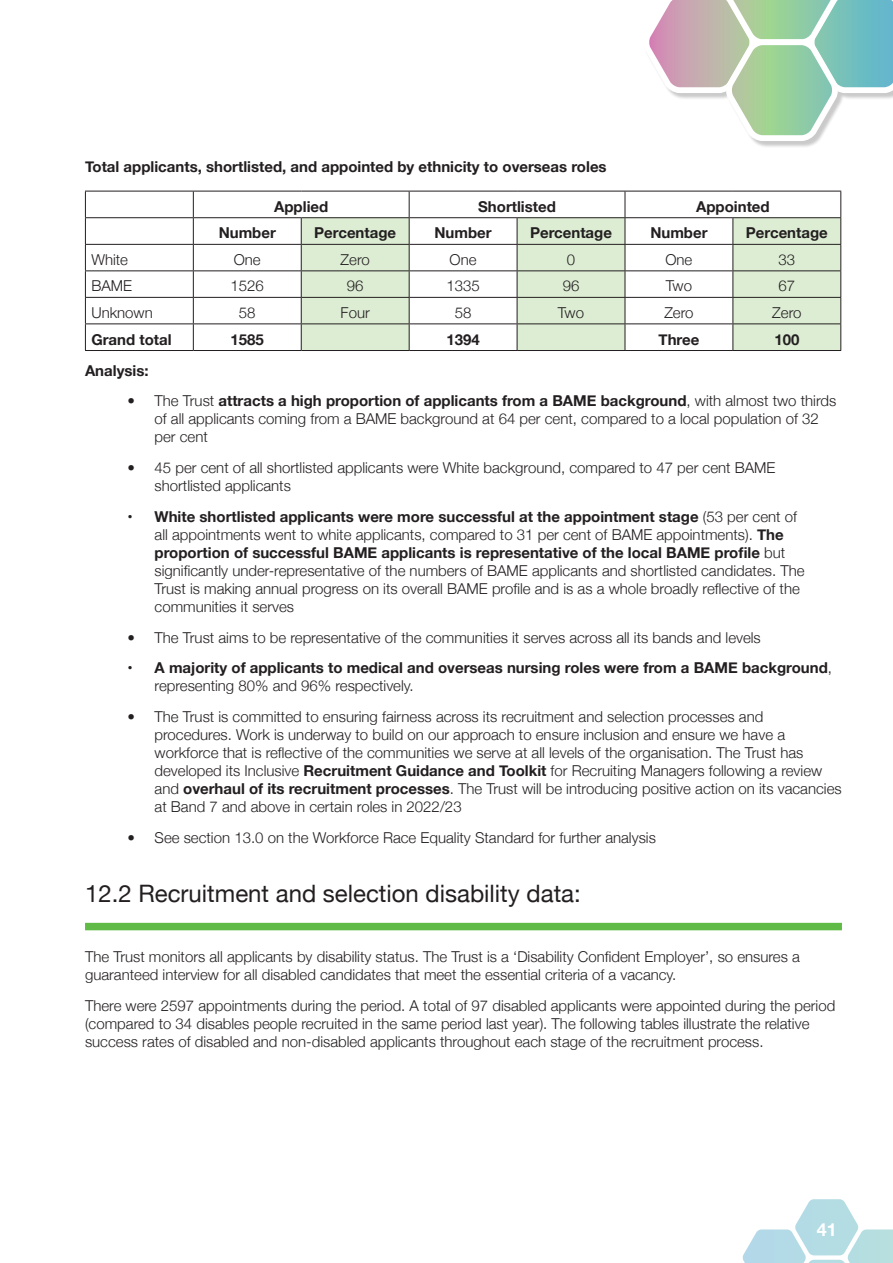
<style>
.page{position:relative;width:893px;height:1263px;background:#fff}
.page>*{position:absolute;margin:0;border:0;box-sizing:border-box;transform-origin:0 0}
.Sub_heading_Green{font:24px "Helvetica Neue";color:#231f20}
.t1{font:700 18px "Helvetica Neue";color:#fff}
.Body{font:300 15px/18px "Helvetica Neue";color:#231f20}
.Body-2{font:700 15px/18px "Helvetica Neue";color:#231f20}
.s1{font-weight:700}
.s2{font-weight:300}
</style>
<div class="page">
<svg style="left:742px;top:1199px;width:151px;height:64px"></svg>
<div style="left:644px;top:0;width:249px;height:148px;background:#231f20;opacity:.4"></div>
<svg style="left:644px;top:0;width:249px;height:144px"></svg>
<div style="left:85px;top:923px;width:757px;height:7px;background:#60bb46"></div>
<svg style="left:302px;top:218px;width:538px;height:132px;fill:#ddedd4"></svg>
<hr style="left:85px;top:191px;width:108px;height:1px;background:#231f20">
<hr style="left:193px;top:191px;width:108px;height:1px;background:#231f20">
<hr style="left:301px;top:191px;width:108px;height:1px;background:#231f20">
<hr style="left:409px;top:191px;width:108px;height:1px;background:#231f20">
<hr style="left:517px;top:191px;width:108px;height:1px;background:#231f20">
<hr style="left:625px;top:191px;width:108px;height:1px;background:#231f20">
<hr style="left:733px;top:191px;width:108px;height:1px;background:#231f20">
<hr style="left:85px;top:217px;width:108px;height:1px;background:#231f20">
<hr style="left:193px;top:217px;width:108px;height:1px;background:#231f20">
<hr style="left:301px;top:217px;width:108px;height:1px;background:#231f20">
<hr style="left:409px;top:217px;width:108px;height:1px;background:#231f20">
<hr style="left:517px;top:217px;width:108px;height:1px;background:#231f20">
<hr style="left:625px;top:217px;width:108px;height:1px;background:#231f20">
<hr style="left:733px;top:217px;width:108px;height:1px;background:#231f20">
<hr style="left:85px;top:244px;width:108px;height:1px;background:#231f20">
<hr style="left:193px;top:244px;width:108px;height:1px;background:#231f20">
<hr style="left:301px;top:244px;width:108px;height:1px;background:#231f20">
<hr style="left:409px;top:244px;width:108px;height:1px;background:#231f20">
<hr style="left:517px;top:244px;width:108px;height:1px;background:#231f20">
<hr style="left:625px;top:244px;width:108px;height:1px;background:#231f20">
<hr style="left:733px;top:244px;width:108px;height:1px;background:#231f20">
<hr style="left:85px;top:270px;width:108px;height:1px;background:#231f20">
<hr style="left:193px;top:270px;width:108px;height:1px;background:#231f20">
<hr style="left:301px;top:270px;width:108px;height:1px;background:#231f20">
<hr style="left:409px;top:270px;width:108px;height:1px;background:#231f20">
<hr style="left:517px;top:270px;width:108px;height:1px;background:#231f20">
<hr style="left:625px;top:270px;width:108px;height:1px;background:#231f20">
<hr style="left:733px;top:270px;width:108px;height:1px;background:#231f20">
<hr style="left:85px;top:297px;width:108px;height:1px;background:#231f20">
<hr style="left:193px;top:297px;width:108px;height:1px;background:#231f20">
<hr style="left:301px;top:297px;width:108px;height:1px;background:#231f20">
<hr style="left:409px;top:297px;width:108px;height:1px;background:#231f20">
<hr style="left:517px;top:297px;width:108px;height:1px;background:#231f20">
<hr style="left:625px;top:297px;width:108px;height:1px;background:#231f20">
<hr style="left:733px;top:297px;width:108px;height:1px;background:#231f20">
<hr style="left:85px;top:323px;width:108px;height:1px;background:#231f20">
<svg style="left:85px;top:191px;width:1px;height:159px"></svg>
<hr style="left:193px;top:323px;width:108px;height:1px;background:#231f20">
<svg style="left:193px;top:191px;width:1px;height:159px"></svg>
<hr style="left:301px;top:323px;width:108px;height:1px;background:#231f20">
<svg style="left:301px;top:218px;width:1px;height:132px"></svg>
<hr style="left:409px;top:323px;width:108px;height:1px;background:#231f20">
<svg style="left:409px;top:191px;width:1px;height:159px"></svg>
<hr style="left:517px;top:323px;width:108px;height:1px;background:#231f20">
<svg style="left:517px;top:218px;width:1px;height:132px"></svg>
<hr style="left:625px;top:323px;width:108px;height:1px;background:#231f20">
<svg style="left:625px;top:191px;width:1px;height:159px"></svg>
<hr style="left:733px;top:323px;width:108px;height:1px;background:#231f20">
<svg style="left:732px;top:218px;width:1px;height:132px"></svg>
<svg style="left:840px;top:191px;width:1px;height:159px"></svg>
<hr style="left:85px;top:350px;width:108px;height:1px;background:#231f20">
<hr style="left:193px;top:350px;width:108px;height:1px;background:#231f20">
<hr style="left:301px;top:350px;width:108px;height:1px;background:#231f20">
<hr style="left:409px;top:350px;width:108px;height:1px;background:#231f20">
<hr style="left:517px;top:350px;width:108px;height:1px;background:#231f20">
<hr style="left:625px;top:350px;width:108px;height:1px;background:#231f20">
<hr style="left:733px;top:350px;width:108px;height:1px;background:#231f20">
<p class="Body-2" style="left:85px;top:158px;width:523px">Total applicants, shortlisted, and appointed by ethnicity to overseas roles</p>
<p class="Body-2" style="left:274px;top:198px;width:56px">Applied</p>
<p class="Body-2" style="left:478px;top:198px;width:79px">Shortlisted</p>
<p class="Body-2" style="left:696px;top:198px;width:75px">Appointed</p>
<p class="Body-2" style="left:219px;top:224px;width:59px">Number</p>
<p class="Body-2" style="left:314px;top:224px;width:83px">Percentage</p>
<p class="Body-2" style="left:434px;top:224px;width:59px">Number</p>
<p class="Body-2" style="left:530px;top:224px;width:83px">Percentage</p>
<p class="Body-2" style="left:650px;top:224px;width:59px">Number</p>
<p class="Body-2" style="left:746px;top:224px;width:83px">Percentage</p>
<p class="Body" style="left:91px;top:249px;width:38px">White</p>
<p class="Body" style="left:234px;top:249px;width:28px">One</p>
<p class="Body" style="left:341px;top:249px;width:31px">Zero</p>
<p class="Body" style="left:450px;top:249px;width:28px">One</p>
<p class="Body" style="left:567px;top:249px;width:10px">0</p>
<p class="Body" style="left:665px;top:249px;width:28px">One</p>
<p class="Body" style="left:778px;top:249px;width:18px">33</p>
<p class="Body" style="left:91px;top:276px;width:42px">BAME</p>
<p class="Body" style="left:231px;top:276px;width:35px">1526</p>
<p class="Body" style="left:347px;top:276px;width:18px">96</p>
<p class="Body" style="left:446px;top:276px;width:35px">1335</p>
<p class="Body" style="left:563px;top:276px;width:18px">96</p>
<p class="Body" style="left:666px;top:276px;width:28px">Two</p>
<p class="Body" style="left:778px;top:276px;width:18px">67</p>
<p class="Body" style="left:91px;top:302px;width:63px">Unknown</p>
<p class="Body" style="left:239px;top:302px;width:18px">58</p>
<p class="Body" style="left:341px;top:302px;width:31px">Four</p>
<p class="Body" style="left:455px;top:302px;width:18px">58</p>
<p class="Body" style="left:558px;top:302px;width:28px">Two</p>
<p class="Body" style="left:664px;top:302px;width:31px">Zero</p>
<p class="Body" style="left:772px;top:302px;width:31px">Zero</p>
<p class="Body-2" style="left:91px;top:331px;width:82px">Grand total</p>
<p class="Body-2" style="left:231px;top:331px;width:35px">1585</p>
<p class="Body-2" style="left:446px;top:331px;width:35px">1394</p>
<p class="Body-2" style="left:658px;top:331px;width:42px">Three</p>
<p class="Body-2" style="left:774px;top:331px;width:27px">100</p>
<p class="Body-2" style="left:85px;top:362px;width:65px">Analysis:</p>
<p class="Body" style="left:155px;top:391px;width:683px;text-indent:-27px">• The Trust <span class="s1">attracts a high proportion of applicants from a BAME background</span>, with almost two thirds of all applicants coming from a BAME background at 64 per cent, compared to a local population of 32 per cent</p>
<p class="Body" style="left:155px;top:458px;width:622px;text-indent:-27px">• 45 per cent of all shortlisted applicants were White background, compared to 47 per cent BAME shortlisted applicants</p>
<p class="Body" style="left:155px;top:506px;width:651px;text-indent:-27px"><span class="s1">• White shortlisted applicants were more successful at the appointment stage</span> (53 per cent of all appointments went to white applicants, compared to 31 per cent of BAME appointments). <span class="s1">The proportion of successful BAME applicants is representative of the local BAME profile</span> but significantly under-representative of the numbers of BAME applicants and shortlisted candidates. The Trust is making annual progress on its overall BAME profile and is as a whole broadly reflective of the communities it serves</p>
<p class="Body" style="left:128px;top:627px;width:635px">• The Trust aims to be representative of the communities it serves across all its bands and levels</p>
<p class="Body-2" style="left:155px;top:659px;width:679px;text-indent:-27px">• A majority of applicants to medical and overseas nursing roles were from a BAME background<span class="s2">, representing 80% and 96% respectively.</span></p>
<p class="Body" style="left:155px;top:707px;width:689px;text-indent:-27px">• The Trust is committed to ensuring fairness across its recruitment and selection processes and procedures. Work is underway to build on our approach to ensure inclusion and ensure we have a workforce that is reflective of the communities we serve at all levels of the organisation. The Trust has developed its Inclusive <span class="s1">Recruitment Guidance and Toolkit</span> for Recruiting Managers following a review and <span class="s1">overhaul of its recruitment processes</span>. The Trust will be introducing positive action on its vacancies at Band 7 and above in certain roles in 2022/23</p>
<p class="Body" style="left:128px;top:827px;width:530px">• See section 13.0 on the Workforce Race Equality Standard for further analysis</p>
<p class="Sub_heading_Green" style="left:85px;top:876px;width:497px">12.2 Recruitment and selection disability data:</p>
<p class="Body" style="left:85px;top:947px;width:716px">The Trust monitors all applicants by disability status. The Trust is a ‘Disability Confident Employer’, so ensures a guaranteed interview for all disabled candidates that meet the essential criteria of a vacancy.</p>
<p class="Body" style="left:85px;top:995px;width:752px">There were 2597 appointments during the period. A total of 97 disabled applicants were appointed during the period (compared to 34 disables people recruited in the same period last year). The following tables illustrate the relative success rates of disabled and non-disabled applicants throughout each stage of the recruitment process.</p>
<p class="t1" style="left:817px;top:1215px;width:22px">41</p>
</div>
